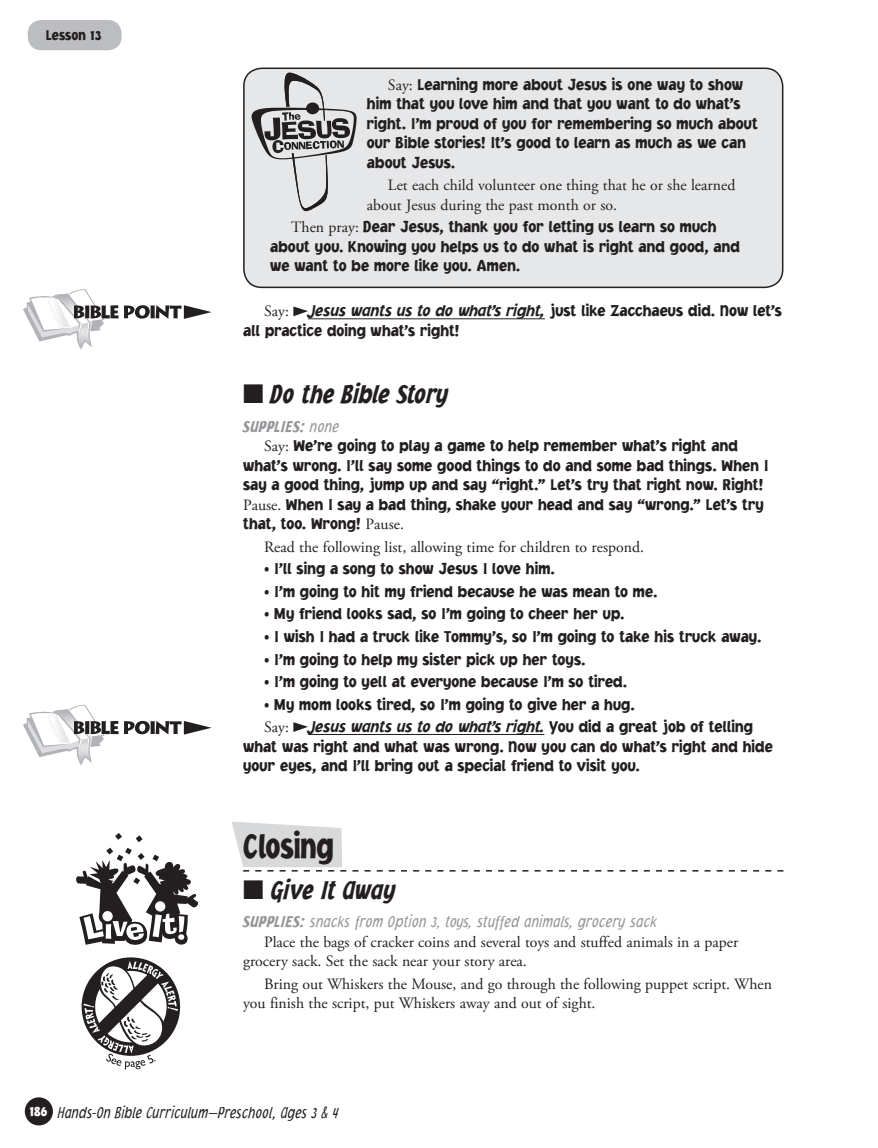
<style>
.page{position:relative;width:878px;height:1148px;background:#fff}
.page>*{position:absolute;margin:0;border:0;box-sizing:border-box;transform-origin:0 0}
.t1{font:900 36px "Jacoby Cond ICG";color:#231f20;scale:.9 1}
.t2{font:italic 900 27px "Jacoby Cond ICG";letter-spacing:-.015em;color:#231f20;scale:.9 1}
.t3{font:900 16.5px/19.5px "Jacoby ICG";letter-spacing:.01em;color:#231f20;scale:.9 1}
.t4{font:italic 300 16.5px "Jacoby Cond ICG";color:#939598;scale:.95 1}
.t5{font:italic 300 16.5px "Jacoby Cond ICG";color:#231f20;scale:.9 1}
.t6{font:italic 900 16.5px "Jacoby Cond ICG";letter-spacing:.03em;color:#939598;scale:.95 1}
.t7{font:15.75px/19.5px "Adobe Garamond Pro";color:#231f20}
.t8{font:900 15px "Jacoby Cond ICG";color:#231f20}
.s1{font-family:"Adobe Garamond Pro";font-weight:400;font-size:15.75px}
.s2{font-style:italic}
.s3{font-weight:300}
.s4{font-weight:900}
.s5{font-weight:900;font-style:normal;font-size:15px;color:#fff}
</style>
<div class="page">
<div style="left:28px;top:20px;width:94px;height:30px;background:#bcbdc0;border-radius:14px"></div>
<div style="left:25px;top:1097px;width:28px;height:28px;background:#231f20;border-radius:50%"></div>
<div style="left:244px;top:68px;width:538px;height:219px;background:#e6e7e9;border-radius:18px"></div>
<div style="left:243px;top:68px;width:540px;height:220px;border:2px solid #231f20;border-radius:18px"></div>
<hr style="left:308px;top:318px;width:237px;height:1px;background:#231f20">
<hr style="left:308px;top:734px;width:236px;height:1px;background:#231f20">
<svg style="left:231px;top:821px;width:552px;height:50px"></svg>
<svg style="left:293px;top:306px;width:15px;height:10px"></svg>
<svg style="left:293px;top:722px;width:15px;height:10px"></svg>
<svg style="left:23px;top:289px;width:95px;height:61px"></svg>
<svg style="left:124px;top:305px;width:88px;height:14px"></svg>
<svg style="left:23px;top:704px;width:95px;height:62px"></svg>
<svg style="left:124px;top:721px;width:88px;height:13px"></svg>
<svg style="left:251px;top:72px;width:106px;height:139px"></svg>
<svg style="left:76px;top:833px;width:123px;height:112px"></svg>
<div style="left:155px;top:901px;width:10px;height:10px;background:#fff;border-radius:50%"></div>
<div style="left:102px;top:911px;width:11px;height:10px;background:#fff;border-radius:50%"></div>
<svg style="left:83px;top:957px;width:95px;height:112px"></svg>
<p class="t8" style="left:46px;top:25px;width:57px">Lesson 13</p>
<p class="t3" style="left:367px;top:74px;width:436px;text-indent:21px"><span class="s1">Say:</span> Learning more about Jesus is one way to show him that you love him and that you want to do what’s right. I’m proud of you for remembering so much about our Bible stories! It’s good to learn as much as we can about Jesus.</p>
<p class="t7" style="left:367px;top:176px;width:370px;text-indent:21px">Let each child volunteer one thing that he or she learned about Jesus during the past month or so.</p>
<p class="t3" style="left:270px;top:217px;width:523px;text-indent:21px"><span class="s1">Then pray:</span> Dear Jesus, thank you for letting us learn so much about you. Knowing you helps us to do what is right and good, and we want to be more like you. Amen.</p>
<p class="t3" style="left:243px;top:301px;width:600px;text-indent:21px"><span class="s1">Say:</span> <span class="s2">Jesus wants us to do what’s right,</span> just like Zacchaeus did. Now let’s all practice doing what’s right!</p>
<h2 class="t2" style="left:243px;top:378px;width:229px">■ Do the Bible Story</h2>
<p class="t6" style="left:243px;top:416px;width:102px">SUPPLIES: <span class="s3">none</span></p>
<p class="t3" style="left:243px;top:436px;width:585px;text-indent:21px"><span class="s1">Say:</span> We’re going to play a game to help remember what’s right and what’s wrong. I’ll say some good things to do and some bad things. When I say a good thing, jump up and say “right.” Let’s try that right now. Right!<br><span class="s1">Pause.</span> When I say a bad thing, shake your head and say “wrong.” Let’s try that, too. Wrong! <span class="s1">Pause.</span></p>
<p class="t7" style="left:264px;top:538px;width:381px">Read the following list, allowing time for children to respond.</p>
<p class="t3" style="left:264px;top:559px;width:324px">• I’ll sing a song to show Jesus I love him.</p>
<p class="t3" style="left:264px;top:581px;width:438px">• I’m going to hit my friend because he was mean to me.</p>
<p class="t3" style="left:264px;top:604px;width:402px">• My friend looks sad, so I’m going to cheer her up.</p>
<p class="t3" style="left:264px;top:626px;width:554px">• I wish I had a truck like Tommy’s, so I’m going to take his truck away.</p>
<p class="t3" style="left:264px;top:649px;width:358px">• I’m going to help my sister pick up her toys.</p>
<p class="t3" style="left:264px;top:671px;width:404px">• I’m going to yell at everyone because I’m so tired.</p>
<p class="t3" style="left:264px;top:692px;width:544px;line-height:22.5px">• My mom looks tired, so I’m going to give her a hug.<br><span class="s1">Say:</span> <span class="s2">Jesus wants us to do what’s right.</span> You did a great job of telling</p>
<p class="t3" style="left:243px;top:736px;width:590px">what was right and what was wrong. Now you can do what’s right and hide your eyes, and I’ll bring out a special friend to visit you.</p>
<h1 class="t1" style="left:243px;top:824px;width:102px">Closing</h1>
<h2 class="t2" style="left:243px;top:873px;width:170px">■ Give It Away</h2>
<p class="t4" style="left:243px;top:912px;width:437px"><span class="s4">SUPPLIES:</span> snacks from Option 3, toys, stuffed animals, grocery sack</p>
<p class="t7" style="left:243px;top:932px;width:496px;text-indent:21px">Place the bags of cracker coins and several toys and stuffed animals in a paper grocery sack. Set the sack near your story area.</p>
<p class="t7" style="left:243px;top:974px;width:530px;text-indent:21px">Bring out Whiskers the Mouse, and go through the following puppet script. When you finish the script, put Whiskers away and out of sight.</p>
<p class="t5" style="left:30px;top:1102px;width:345px"><span class="s5">186</span> Hands-On Bible Curriculum—Preschool, Ages 3 &amp; 4</p>
</div>
